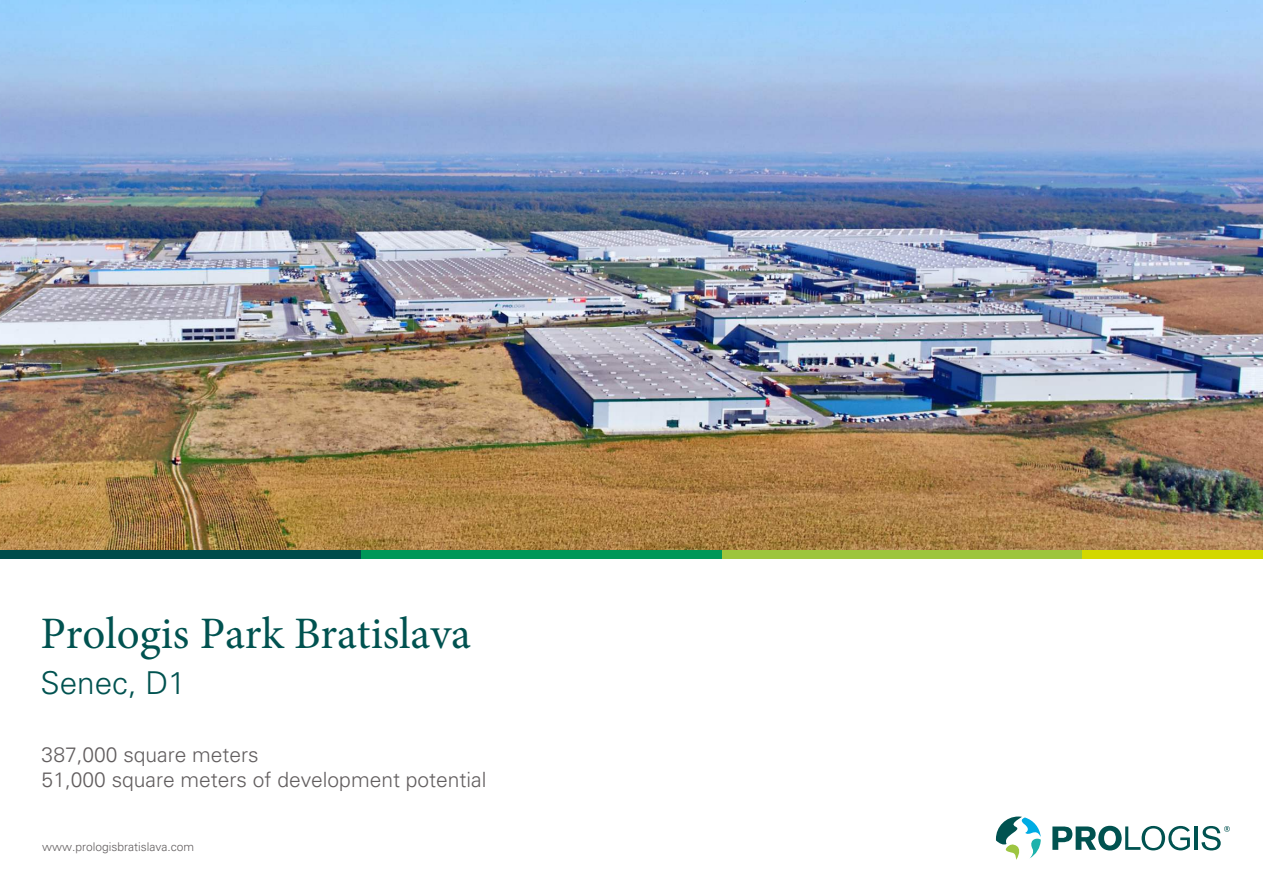
<style>
.page{position:relative;width:1263px;height:893px;background:#fff}
.page>*{position:absolute;margin:0;border:0;box-sizing:border-box;transform-origin:0 0}
.t1{font:45px "Minion Pro";color:#005250}
.t2{font:300 31.5px "Univers Com 45";color:#005250}
.t3{font:300 21px/24.9px "Univers Com 45";color:#625e5f}
.t4{font:300 12px "Univers Com 45";color:#625e5f}
</style>
<div class="page">
<img style="left:0;top:0;width:1263px;height:550px">
<div style="left:722px;top:550px;width:360px;height:9px;background:#9dc53c"></div>
<div style="left:361px;top:550px;width:361px;height:9px;background:#009758"></div>
<div style="left:0;top:550px;width:361px;height:9px;background:#004d4b"></div>
<div style="left:1082px;top:550px;width:181px;height:9px;background:#d3d800"></div>
<svg style="left:996px;top:816px;width:45px;height:44px"></svg>
<hr style="left:1195px;top:826px;width:3px;height:24px;background:#005250">
<svg style="left:1052px;top:826px;width:138px;height:24px"></svg>
<svg style="left:1201px;top:826px;width:29px;height:24px"></svg>
<h1 class="t1" style="left:41px;top:616px;width:432px">Prologis Park Bratislava</h1>
<h2 class="t2" style="left:41px;top:671px;width:147px">Senec, D1</h2>
<p class="t3" style="left:42px;top:745px;width:446px">387,000 square meters<br>51,000 square meters of development potential</p>
<p class="t4" style="left:42px;top:842px;width:154px">www.prologisbratislava.com</p>
</div>
